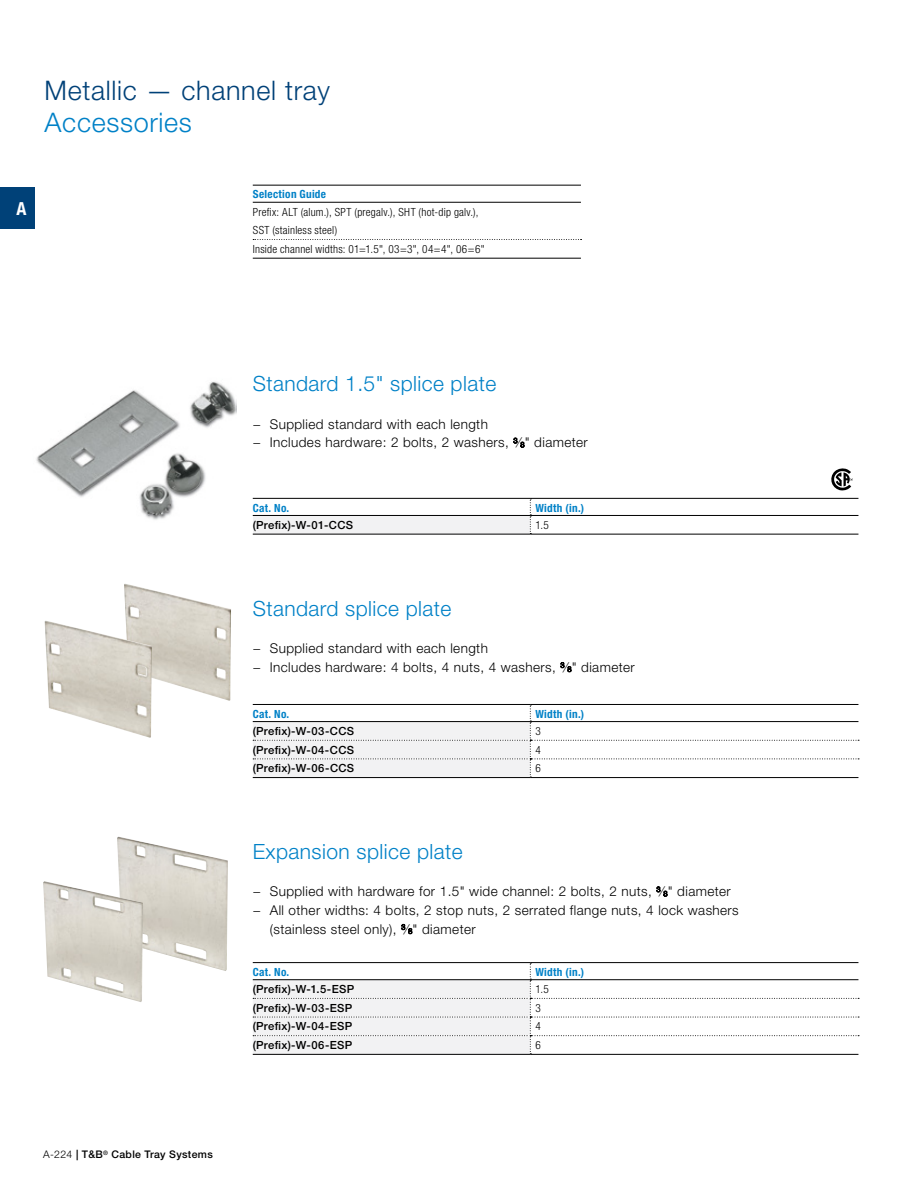
<style>
.page{position:relative;width:918px;height:1188px;background:#fff}
.page>*{position:absolute;margin:0;border:0;box-sizing:border-box;transform-origin:0 0}
.t1{font:300 27px "Helvetica Neue LT Std";letter-spacing:.025em;color:#004178}
.t2{font:300 27px "Helvetica Neue LT Std";letter-spacing:.025em;color:#0081c7}
.t3{font:300 21px "Helvetica Neue LT Std";letter-spacing:.02em;color:#0081c7}
.t4{font:700 condensed 18px "Helvetica Neue LT Std";color:#fff}
.t5{font:300 13.5px/18.8px "Helvetica Neue LT Std";letter-spacing:.03em;color:#000}
.t6{font:500 11.25px "Helvetica Neue LT Std";letter-spacing:.03em;color:#000}
.t7{font:300 condensed 11.25px/18.6px "Helvetica Neue LT Std";letter-spacing:.02em;color:#000}
.t8{font:700 condensed 11.25px "Helvetica Neue LT Std";letter-spacing:.025em;color:#0081c7}
.t9{font:500 10.5px "Helvetica Neue LT Std";letter-spacing:.03em;color:#000}
.s1{font-weight:300}
.s2{font-size:7.35px}
</style>
<div class="page">
<div style="left:0;top:188px;width:35px;height:41px;background:#004178"></div>
<svg style="left:514px;top:438px;width:10px;height:10px"></svg>
<div style="left:253px;top:515px;width:277px;height:19px;background:#f2f2f3"></div>
<hr style="left:253px;top:498px;width:277px;height:1px;background:#000">
<hr style="left:530px;top:498px;width:328px;height:1px;background:#000">
<hr style="left:253px;top:534px;width:277px;height:1px;background:#000">
<hr style="left:530px;top:534px;width:328px;height:1px;background:#000">
<svg style="left:530px;top:499px;width:1px;height:35px"></svg>
<hr style="left:253px;top:515px;width:277px;height:1px;background:#000">
<hr style="left:530px;top:515px;width:328px;height:1px;background:#000">
<img style="left:36px;top:381px;width:200px;height:139px">
<svg style="left:561px;top:662px;width:10px;height:10px"></svg>
<hr style="left:253px;top:704px;width:277px;height:1px;background:#000">
<hr style="left:530px;top:704px;width:328px;height:1px;background:#000">
<svg style="left:253px;top:705px;width:606px;height:73px"></svg>
<hr style="left:253px;top:721px;width:277px;height:1px;background:#000">
<hr style="left:530px;top:721px;width:328px;height:1px;background:#000">
<img style="left:124px;top:584px;width:107px;height:117px">
<img style="left:45px;top:621px;width:107px;height:117px">
<svg style="left:657px;top:887px;width:10px;height:10px"></svg>
<svg style="left:401px;top:924px;width:11px;height:10px"></svg>
<hr style="left:253px;top:962px;width:277px;height:1px;background:#000">
<hr style="left:530px;top:962px;width:328px;height:1px;background:#000">
<hr style="left:253px;top:1054px;width:277px;height:1px;background:#000">
<hr style="left:530px;top:1054px;width:328px;height:1px;background:#000">
<svg style="left:253px;top:963px;width:606px;height:91px"></svg>
<hr style="left:253px;top:979px;width:277px;height:1px;background:#000">
<hr style="left:530px;top:979px;width:328px;height:1px;background:#000">
<img style="left:117px;top:837px;width:111px;height:134px">
<img style="left:43px;top:881px;width:100px;height:121px">
<svg style="left:831px;top:468px;width:22px;height:23px"></svg>
<hr style="left:253px;top:185px;width:328px;height:1px;background:#000">
<hr style="left:253px;top:202px;width:328px;height:1px;background:#000">
<svg style="left:253px;top:239px;width:329px;height:1px"></svg>
<hr style="left:253px;top:258px;width:328px;height:1px;background:#000">
<h1 class="t1" style="left:45px;top:74px;width:287px">Metallic — channel tray</h1>
<h1 class="t2" style="left:45px;top:105px;width:149px">Accessories</h1>
<h3 class="t4" style="left:16px;top:198px;width:12px">A</h3>
<p class="t8" style="left:253px;top:188px;width:75px">Selection Guide</p>
<p class="t7" style="left:253px;top:202px;width:234px">Prefix: ALT (alum.), SPT (pregalv.), SHT (hot-dip galv.),<br>SST (stainless steel)<br>Inside channel widths: 01=1.5", 03=3", 04=4", 06=6"</p>
<p class="t9" style="left:43px;top:1148px;width:171px"><span class="s1">A-224</span> | T&amp;B<sup>®</sup> Cable Tray Systems</p>
<h2 class="t3" style="left:253px;top:371px;width:245px">Standard 1.5" splice plate</h2>
<p class="t5" style="left:253px;top:414px;width:337px">− Supplied standard with each length<br>− Includes hardware: 2 bolts, 2 washers, <sup>3</sup>⁄<span class="s2">8</span>" diameter</p>
<p class="t8" style="left:253px;top:501px;width:38px">Cat. No.</p>
<p class="t8" style="left:535px;top:501px;width:50px">Width (in.)</p>
<p class="t6" style="left:253px;top:518px;width:102px">(Prefix)-W-01-CCS</p>
<p class="t7" style="left:535px;top:515px;width:15px">1.5</p>
<h2 class="t3" style="left:253px;top:595px;width:200px">Standard splice plate</h2>
<p class="t5" style="left:253px;top:639px;width:384px">− Supplied standard with each length<br>− Includes hardware: 4 bolts, 4 nuts, 4 washers, <sup>3</sup>⁄<span class="s2">8</span>" diameter</p>
<p class="t8" style="left:253px;top:707px;width:38px">Cat. No.</p>
<p class="t8" style="left:535px;top:707px;width:50px">Width (in.)</p>
<p class="t6" style="left:253px;top:724px;width:103px">(Prefix)-W-03-CCS</p>
<p class="t7" style="left:535px;top:722px;width:7px">3</p>
<p class="t6" style="left:253px;top:743px;width:103px">(Prefix)-W-04-CCS</p>
<p class="t7" style="left:535px;top:740px;width:7px">4</p>
<p class="t6" style="left:253px;top:762px;width:103px">(Prefix)-W-06-CCS</p>
<p class="t7" style="left:535px;top:759px;width:7px">6</p>
<h2 class="t3" style="left:253px;top:839px;width:211px">Expansion splice plate</h2>
<p class="t5" style="left:253px;top:882px;width:480px">− Supplied with hardware for 1.5" wide channel: 2 bolts, 2 nuts, <sup>3</sup>⁄<span class="s2">8</span>" diameter</p>
<p class="t5" style="left:253px;top:901px;width:488px">− All other widths: 4 bolts, 2 stop nuts, 2 serrated flange nuts, 4 lock washers</p>
<p class="t5" style="left:270px;top:919px;width:207px">(stainless steel only), <sup>3</sup>⁄<span class="s2">8</span>" diameter</p>
<p class="t8" style="left:253px;top:965px;width:38px">Cat. No.</p>
<p class="t8" style="left:535px;top:965px;width:50px">Width (in.)</p>
<p class="t6" style="left:253px;top:982px;width:103px">(Prefix)-W-1.5-ESP</p>
<p class="t7" style="left:535px;top:980px;width:15px">1.5</p>
<p class="t6" style="left:253px;top:1001px;width:101px">(Prefix)-W-03-ESP</p>
<p class="t7" style="left:535px;top:998px;width:7px">3</p>
<p class="t6" style="left:253px;top:1020px;width:101px">(Prefix)-W-04-ESP</p>
<p class="t7" style="left:535px;top:1017px;width:7px">4</p>
<p class="t6" style="left:253px;top:1038px;width:101px">(Prefix)-W-06-ESP</p>
<p class="t7" style="left:535px;top:1036px;width:7px">6</p>
</div>
